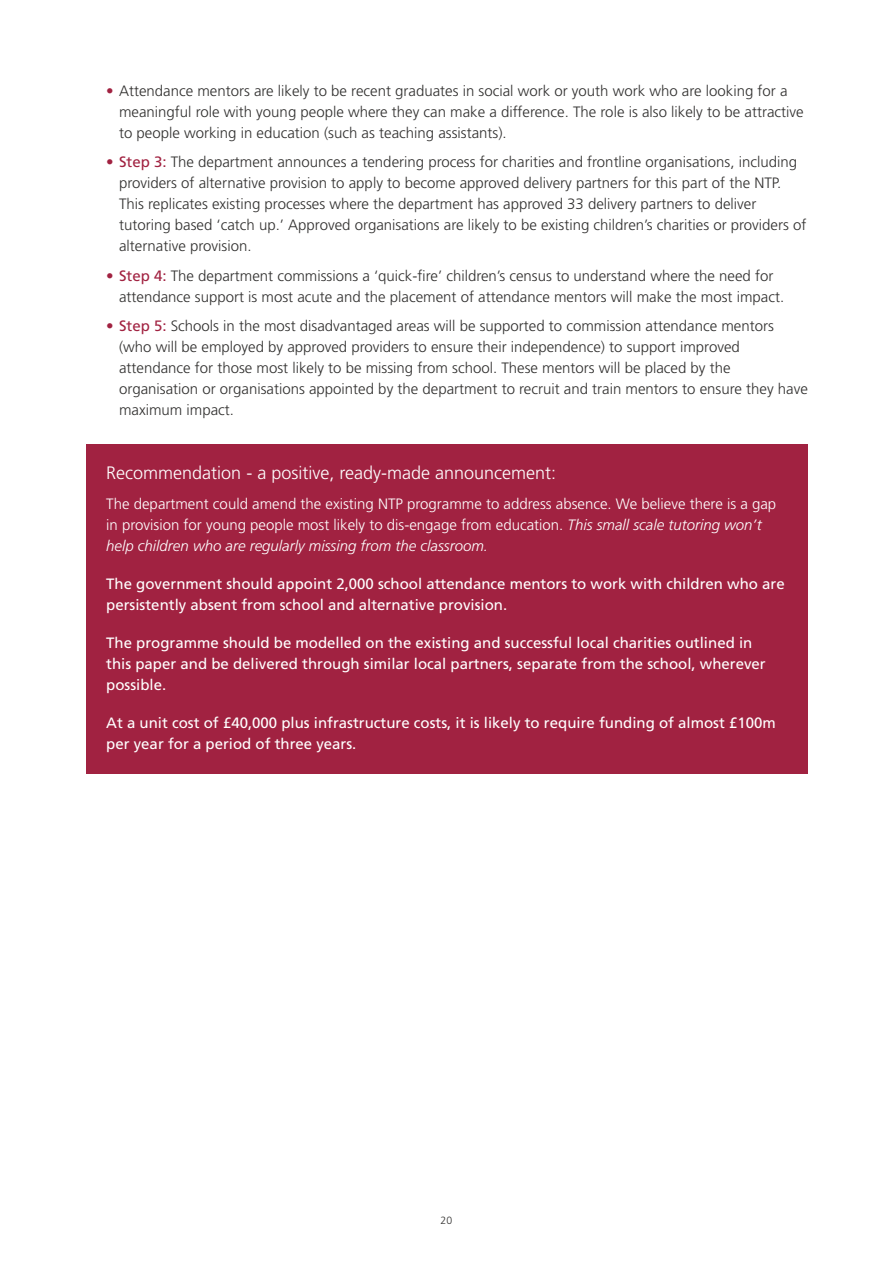
<style>
.page{position:relative;width:893px;height:1263px;background:#fff}
.page>*{position:absolute;margin:0;border:0;box-sizing:border-box;transform-origin:0 0}
.t1{font:300 18px "Frutiger LT Std";color:#fff}
.t2{font:300 15px/21px "Frutiger LT Std";color:#31302f}
.t3{font:15px/21px "Frutiger LT Std";color:#fff}
.t4{font:300 15px/21px "Frutiger LT Std";color:#fff}
.t5{font:300 10.5px "Frutiger LT Std";color:#31302f}
.s1{font-weight:400;color:#a12241}
.s2{font-style:italic}
</style>
<div class="page">
<div style="left:86px;top:445px;width:721px;height:60px;background:#a12241"></div>
<div style="left:86px;top:476px;width:721px;height:100px;background:#a12241"></div>
<div style="left:86px;top:556px;width:721px;height:79px;background:#a12241"></div>
<div style="left:86px;top:615px;width:721px;height:100px;background:#a12241"></div>
<div style="left:86px;top:695px;width:721px;height:79px;background:#a12241"></div>
<p class="t2" style="left:119px;top:80px;width:686px;text-indent:-13px"><span class="s1">•</span> Attendance mentors are likely to be recent graduates in social work or youth work who are looking for a meaningful role with young people where they can make a difference. The role is also likely to be attractive to people working in education (such as teaching assistants).</p>
<p class="t2" style="left:119px;top:152px;width:689px;text-indent:-13px"><span class="s1">• Step 3:</span> The department announces a tendering process for charities and frontline organisations, including providers of alternative provision to apply to become approved delivery partners for this part of the NTP.<br>This replicates existing processes where the department has approved 33 delivery partners to deliver tutoring based ‘catch up.’ Approved organisations are likely to be existing children’s charities or providers of alternative provision.</p>
<p class="t2" style="left:119px;top:265px;width:667px;text-indent:-13px"><span class="s1">• Step 4:</span> The department commissions a ‘quick-fire’ children’s census to understand where the need for attendance support is most acute and the placement of attendance mentors will make the most impact.</p>
<p class="t2" style="left:119px;top:316px;width:690px;text-indent:-13px"><span class="s1">• Step 5:</span> Schools in the most disadvantaged areas will be supported to commission attendance mentors (who will be employed by approved providers to ensure their independence) to support improved attendance for those most likely to be missing from school. These mentors will be placed by the organisation or organisations appointed by the department to recruit and train mentors to ensure they have maximum impact.</p>
<p class="t1" style="left:106px;top:463px;width:451px">Recommendation - a positive, ready-made announcement:</p>
<p class="t4" style="left:106px;top:493px;width:671px">The department could amend the existing NTP programme to address absence. We believe there is a gap in provision for young people most likely to dis-engage from education. <span class="s2">This small scale tutoring won’t help children who are regularly missing from the classroom.</span></p>
<p class="t3" style="left:106px;top:573px;width:680px">The government should appoint 2,000 school attendance mentors to work with children who are persistently absent from school and alternative provision.</p>
<p class="t3" style="left:106px;top:632px;width:661px">The programme should be modelled on the existing and successful local charities outlined in this paper and be delivered through similar local partners, separate from the school, wherever possible.</p>
<p class="t3" style="left:106px;top:712px;width:671px">At a unit cost of £40,000 plus infrastructure costs, it is likely to require funding of almost £100m per year for a period of three years.</p>
<p class="t5" style="left:441px;top:1215px;width:13px">20</p>
</div>
